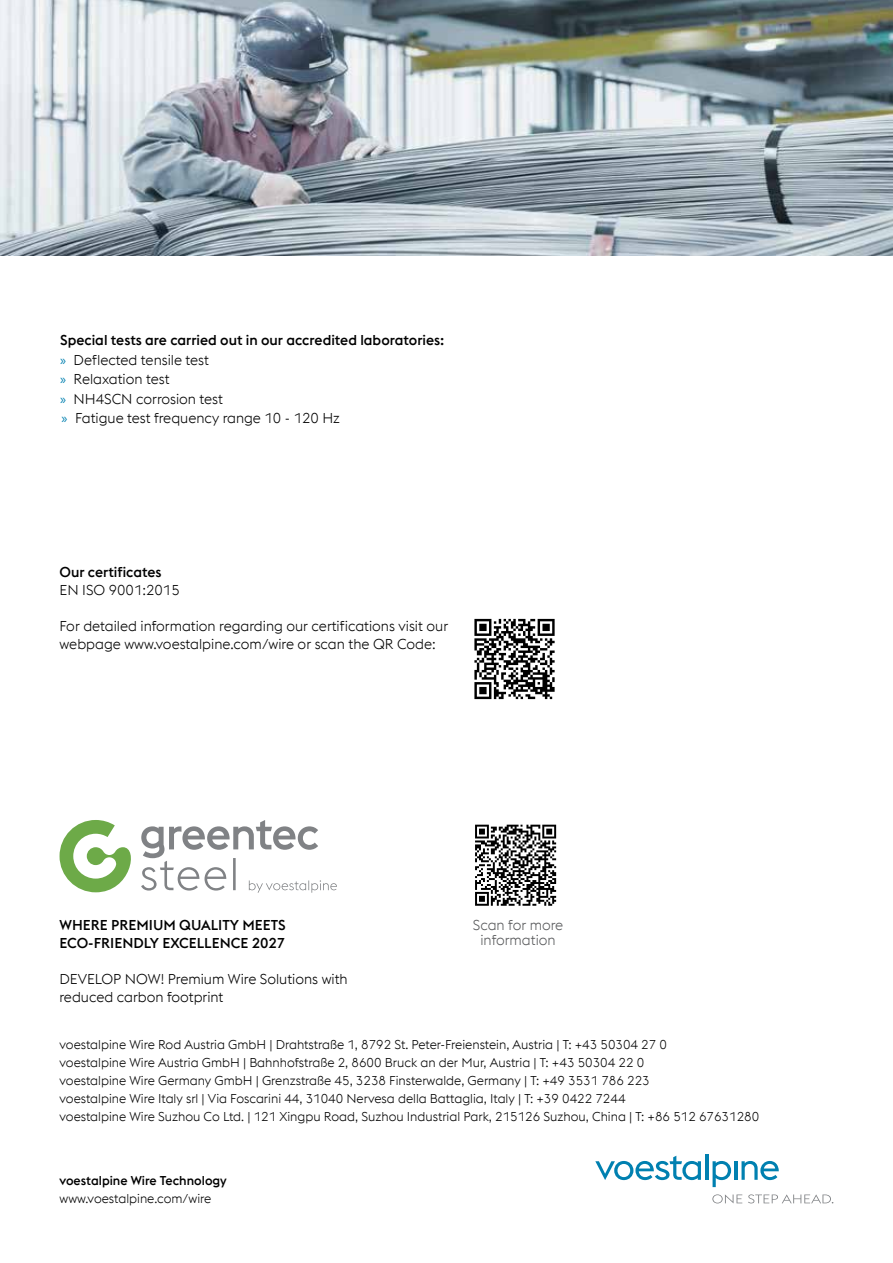
<style>
.page{position:relative;width:893px;height:1263px;background:#fff}
.page>*{position:absolute;margin:0;border:0;box-sizing:border-box;transform-origin:0 0}
.t1{font:300 14.25px/19.5px "voestalpine";color:#000}
.t2{font:500 14.25px/18px "voestalpine";color:#000}
.t3{font:300 14.25px/15px "voestalpine";color:#58595b;text-align:center}
.t4{font:300 12.75px/18px "voestalpine";color:#000}
.t5{font:500 12.75px "voestalpine";color:#000}
.s1{font-weight:500}
.s2{font-family:"Myriad Pro";font-weight:400;color:#0080b0}
</style>
<div class="page">
<svg style="left:595px;top:1156px;width:106px;height:24px"></svg>
<hr style="left:705px;top:1154px;width:3px;height:26px;background:#0080b0">
<svg style="left:713px;top:1161px;width:18px;height:26px"></svg>
<hr style="left:734px;top:1161px;width:3px;height:19px;background:#0080b0">
<svg style="left:741px;top:1161px;width:38px;height:19px"></svg>
<svg style="left:712px;top:1194px;width:30px;height:9px"></svg>
<svg style="left:748px;top:1194px;width:85px;height:9px"></svg>
<img style="left:0;top:0;width:893px;height:255px">
<svg style="left:60px;top:820px;width:277px;height:73px"></svg>
<svg style="left:474px;top:618px;width:81px;height:82px"></svg>
<svg style="left:474px;top:619px;width:81px;height:80px"></svg>
<svg style="left:475px;top:824px;width:82px;height:78px"></svg>
<svg style="left:475px;top:825px;width:81px;height:81px"></svg>
<p class="t1" style="left:60px;top:331px;width:386px"><span class="s1">Special tests are carried out in our accredited laboratories: </span><span class="s2">»</span> Deflected tensile test<br><span class="s2">»</span> Relaxation test<br><span class="s2">»</span> NH4SCN corrosion test<br><span class="s2">»</span> Fatigue test frequency range 10 - 120 Hz</p>
<p class="t2" style="left:60px;top:563px;width:104px">Our certificates</p>
<p class="t1" style="left:60px;top:580px;width:122px">EN ISO 9001:2015</p>
<p class="t1" style="left:60px;top:617px;width:390px;line-height:18px">For detailed information regarding our certifications visit our webpage www.voestalpine.com/wire or scan the QR Code:</p>
<p class="t2" style="left:60px;top:916px;width:228px">WHERE PREMIUM QUALITY MEETS<br>ECO-FRIENDLY EXCELLENCE 2027</p>
<p class="t1" style="left:60px;top:970px;width:290px;line-height:18px">DEVELOP NOW! Premium Wire Solutions with reduced carbon footprint</p>
<p class="t3" style="left:473px;top:917px;width:92px">Scan for more information</p>
<p class="t4" style="left:60px;top:1035px;width:701px">voestalpine Wire Rod Austria GmbH | Drahtstraße 1, 8792 St. Peter-Freienstein, Austria | T: +43 50304 27 0<br>voestalpine Wire Austria GmbH | Bahnhofstraße 2, 8600 Bruck an der Mur, Austria | T: +43 50304 22 0<br>voestalpine Wire Germany GmbH | Grenzstraße 45, 3238 Finsterwalde, Germany | T: +49 3531 786 223<br>voestalpine Wire Italy srl | Via Foscarini 44, 31040 Nervesa della Battaglia, Italy | T: +39 0422 7244<br>voestalpine Wire Suzhou Co Ltd. | 121 Xingpu Road, Suzhou Industrial Park, 215126 Suzhou, China | T: +86 512 67631280</p>
<p class="t5" style="left:60px;top:1173px;width:169px">voestalpine Wire Technology</p>
<p class="t4" style="left:60px;top:1190px;width:153px">www.voestalpine.com/wire</p>
</div>
